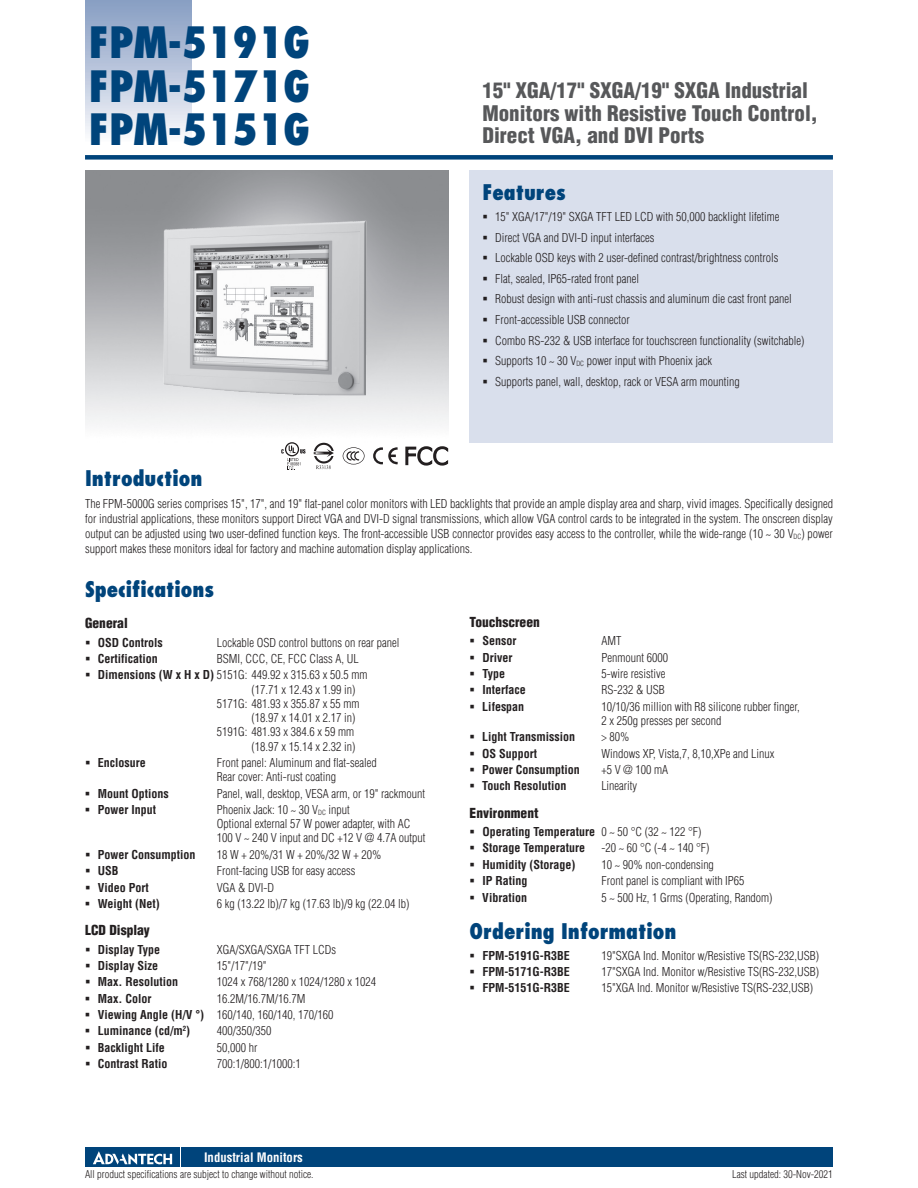
<style>
.page{position:relative;width:918px;height:1188px;background:#fff}
.page>*{position:absolute;margin:0;border:0;box-sizing:border-box;transform-origin:0 0}
.t1{font:800 condensed 42px/43.5px "Futura";color:#00447b;text-align:justify}
.t2{font:900 condensed 21px/22.5px "Helvetica";color:#57585a}
.t3{font:800 condensed 21px "Futura";color:#00447b}
.t4{font:900 condensed 13.5px "Helvetica";color:#231f20}
.t5{font:700 condensed 12.75px "Helvetica";color:#fff}
.t6{font:300 condensed 12px/20.7px "Helvetica";color:#231f20}
.t7{font:700 condensed 12px/16.4px "Helvetica";color:#231f20}
.t8{font:300 condensed 10.5px "Helvetica";color:#231f20}
.s1{font-weight:300}
.s2{font-weight:700}
</style>
<div class="page">
<div style="left:85px;top:155px;width:748px;height:5px;background:#00447b"></div>
<div style="left:85px;top:0;width:106px;height:143px;background:linear-gradient(to bottom,#849bc1,#f9fafc)"></div>
<div style="left:182px;top:1147px;width:651px;height:20px;background:#00447b"></div>
<div style="left:85px;top:1147px;width:95px;height:20px;background:#00447b"></div>
<svg style="left:93px;top:1151px;width:79px;height:14px"></svg>
<div style="left:470px;top:170px;width:363px;height:272px;background:#d9dfec"></div>
<svg style="left:343px;top:447px;width:22px;height:18px"></svg>
<svg style="left:373px;top:447px;width:25px;height:18px"></svg>
<svg style="left:314px;top:443px;width:20px;height:26px"></svg>
<svg style="left:281px;top:442px;width:25px;height:28px"></svg>
<svg style="left:405px;top:446px;width:44px;height:20px"></svg>
<img style="left:116px;top:193px;width:302px;height:226px">
<h1 class="t1" style="left:89px;top:21px;width:222px">FPM-5191G FPM-5171G FPM-5151G</h1>
<h2 class="t2" style="left:482px;top:79px;width:337px">15" XGA/17" SXGA/19" SXGA Industrial<br>Monitors with Resistive Touch Control,<br>Direct VGA, and DVI Ports</h2>
<h2 class="t3" style="left:482px;top:179px;width:85px">Features</h2>
<p class="t6" style="left:495px;top:206px;width:311px">15" XGA/17"/19" SXGA TFT LED LCD with 50,000 backlight lifetime Direct VGA and DVI-D input interfaces<br>Lockable OSD keys with 2 user-defined contrast/brightness controls<br>Flat, sealed, IP65-rated front panel<br>Robust design with anti-rust chassis and aluminum die cast front panel Front-accessible USB connector<br>Combo RS-232 &amp; USB interface for touchscreen functionality (switchable)<br>Supports 10 ~ 30 V<sub>DC</sub> power input with Phoenix jack<br>Supports panel, wall, desktop, rack or VESA arm mounting</p>
<h2 class="t3" style="left:85px;top:465px;width:119px">Introduction</h2>
<p class="t6" style="left:85px;top:496px;width:750px;line-height:15px;text-align:justify">The FPM-5000G series comprises 15", 17", and 19" flat-panel color monitors with LED backlights that provide an ample display area and sharp, vivid images. Specifically designed for industrial applications, these monitors support Direct VGA and DVI-D signal transmissions, which allow VGA control cards to be integrated in the system. The onscreen display output can be adjusted using two user-defined function keys. The front-accessible USB connector provides easy access to the controller, while the wide-range (10 ~ 30 V<sub>DC</sub>) power support makes these monitors ideal for factory and machine automation display applications.</p>
<h2 class="t3" style="left:85px;top:576px;width:131px">Specifications</h2>
<p class="t4" style="left:85px;top:615px;width:44px">General</p>
<p class="t7" style="left:98px;top:634px;width:67px">OSD Controls</p>
<p class="t6" style="left:217px;top:632px;width:184px">Lockable OSD control buttons on rear panel</p>
<p class="t7" style="left:98px;top:650px;width:62px">Certification</p>
<p class="t4" style="left:470px;top:613px;width:72px">Touchscreen</p>
<p class="t7" style="left:482px;top:633px;width:35px">Sensor</p>
<p class="t6" style="left:601px;top:630px;width:21px">AMT</p>
<p class="t7" style="left:482px;top:649px;width:31px">Driver</p>
<p class="t6" style="left:601px;top:647px;width:68px">Penmount 6000</p>
<p class="t7" style="left:482px;top:665px;width:24px">Type</p>
<p class="t6" style="left:601px;top:663px;width:65px">5-wire resistive</p>
<p class="t7" style="left:482px;top:682px;width:45px">Interface</p>
<p class="t6" style="left:601px;top:680px;width:65px">RS-232 &amp; USB</p>
<p class="t7" style="left:482px;top:698px;width:43px">Lifespan</p>
<p class="t6" style="left:601px;top:699px;width:200px;line-height:14.2px">10/10/36 million with R8 silicone rubber finger,<br>2 x 250g presses per second</p>
<p class="t7" style="left:482px;top:729px;width:94px">Light Transmission</p>
<p class="t6" style="left:601px;top:727px;width:29px">&gt; 80%</p>
<p class="t7" style="left:482px;top:745px;width:57px">OS Support</p>
<p class="t6" style="left:601px;top:743px;width:175px">Windows XP, Vista,7, 8,10,XPe and Linux</p>
<p class="t7" style="left:482px;top:761px;width:99px">Power Consumption</p>
<p class="t6" style="left:601px;top:759px;width:68px">+5 V @ 100 mA</p>
<p class="t7" style="left:482px;top:778px;width:86px">Touch Resolution</p>
<p class="t6" style="left:601px;top:776px;width:37px">Linearity</p>
<p class="t4" style="left:470px;top:804px;width:70px">Environment</p>
<p class="t7" style="left:482px;top:823px;width:221px">Operating Temperature <span class="s1">0 ~ 50 °C (32 ~ 122 °F)<br></span>Storage Temperature</p>
<p class="t6" style="left:98px;top:650px;width:271px;line-height:16.4px;text-indent:119px">BSMI, CCC, CE, FCC Class A, UL<br><span class="s2">Dimensions (W x H x D)</span> 5151G: 449.92 x 315.63 x 50.5 mm</p>
<p class="t6" style="left:252px;top:679px;width:105px">(17.71 x 12.43 x 1.99 in)</p>
<p class="t6" style="left:217px;top:693px;width:144px">5171G: 481.93 x 355.87 x 55 mm</p>
<p class="t6" style="left:252px;top:707px;width:105px">(18.97 x 14.01 x 2.17 in)</p>
<p class="t6" style="left:217px;top:722px;width:139px">5191G: 481.93 x 384.6 x 59 mm</p>
<p class="t6" style="left:252px;top:736px;width:105px">(18.97 x 15.14 x 2.32 in)</p>
<p class="t7" style="left:98px;top:754px;width:49px">Enclosure</p>
<p class="t6" style="left:217px;top:755px;width:161px;line-height:14.2px">Front panel: Aluminum and flat-sealed<br>Rear cover: Anti-rust coating</p>
<p class="t7" style="left:98px;top:785px;width:73px">Mount Options</p>
<p class="t6" style="left:217px;top:783px;width:210px">Panel, wall, desktop, VESA arm, or 19" rackmount</p>
<p class="t7" style="left:98px;top:801px;width:60px">Power Input</p>
<p class="t6" style="left:217px;top:802px;width:210px;line-height:14.2px">Phoenix Jack: 10 ~ 30 V<sub>DC</sub> input<br>Optional external 57 W power adapter, with AC<br>100 V ~ 240 V input and DC +12 V @ 4.7A output</p>
<p class="t7" style="left:98px;top:846px;width:99px">Power Consumption</p>
<p class="t6" style="left:217px;top:844px;width:166px">18 W + 20%/31 W + 20%/32 W + 20%</p>
<p class="t7" style="left:98px;top:863px;width:22px">USB</p>
<p class="t6" style="left:217px;top:860px;width:140px">Front-facing USB for easy access</p>
<p class="t7" style="left:98px;top:879px;width:53px">Video Port</p>
<p class="t6" style="left:217px;top:877px;width:59px">VGA &amp; DVI-D</p>
<p class="t7" style="left:98px;top:895px;width:64px">Weight (Net)</p>
<p class="t6" style="left:217px;top:893px;width:194px">6 kg (13.22 lb)/7 kg (17.63 lb)/9 kg (22.04 lb)</p>
<p class="t4" style="left:85px;top:922px;width:66px">LCD Display</p>
<p class="t7" style="left:98px;top:941px;width:64px">Display Type</p>
<p class="t6" style="left:217px;top:939px;width:121px">XGA/SXGA/SXGA TFT LCDs</p>
<p class="t7" style="left:98px;top:957px;width:62px">Display Size</p>
<p class="t6" style="left:217px;top:955px;width:51px">15"/17"/19"</p>
<p class="t7" style="left:98px;top:974px;width:82px">Max. Resolution</p>
<p class="t6" style="left:217px;top:972px;width:161px">1024 x 768/1280 x 1024/1280 x 1024</p>
<p class="t7" style="left:98px;top:990px;width:55px">Max. Color</p>
<p class="t6" style="left:601px;top:838px;width:110px">-20 ~ 60 °C (-4 ~ 140 °F)</p>
<p class="t7" style="left:482px;top:856px;width:94px">Humidity (Storage)</p>
<p class="t6" style="left:601px;top:854px;width:114px">10 ~ 90% non-condensing</p>
<p class="t7" style="left:482px;top:873px;width:47px">IP Rating</p>
<p class="t6" style="left:601px;top:870px;width:145px">Front panel is compliant with IP65</p>
<p class="t7" style="left:482px;top:889px;width:46px">Vibration</p>
<p class="t6" style="left:601px;top:887px;width:173px">5 ~ 500 Hz, 1 Grms (Operating, Random)</p>
<h2 class="t3" style="left:470px;top:918px;width:208px">Ordering Information</h2>
<p class="t7" style="left:482px;top:947px;width:89px">FPM-5191G-R3BE</p>
<p class="t6" style="left:601px;top:945px;width:219px">19"SXGA Ind. Monitor w/Resistive TS(RS-232,USB)</p>
<p class="t7" style="left:482px;top:963px;width:89px">FPM-5171G-R3BE</p>
<p class="t6" style="left:601px;top:961px;width:219px">17"SXGA Ind. Monitor w/Resistive TS(RS-232,USB)</p>
<p class="t7" style="left:482px;top:980px;width:89px">FPM-5151G-R3BE</p>
<p class="t6" style="left:601px;top:978px;width:213px">15"XGA Ind. Monitor w/Resistive TS(RS-232,USB)</p>
<p class="t6" style="left:98px;top:990px;width:237px;line-height:16.4px;text-indent:119px">16.2M/16.7M/16.7M<br><span class="s2">Viewing Angle (H/V °)</span> 160/140, 160/140, 170/160<br><span class="s2">Luminance (cd/m</span><sup>2</sup><span class="s2">)</span></p>
<p class="t6" style="left:217px;top:1021px;width:56px">400/350/350</p>
<p class="t7" style="left:98px;top:1039px;width:69px">Backlight Life</p>
<p class="t6" style="left:217px;top:1037px;width:42px">50,000 hr</p>
<p class="t7" style="left:98px;top:1056px;width:71px">Contrast Ratio</p>
<p class="t6" style="left:217px;top:1053px;width:85px">700:1/800:1/1000:1</p>
<p class="t5" style="left:204px;top:1149px;width:100px">Industrial Monitors</p>
<p class="t8" style="left:85px;top:1167px;width:230px">All product specifications are subject to change without notice.</p>
<p class="t8" style="left:732px;top:1167px;width:102px">Last updated: 30-Nov-2021</p>
</div>
